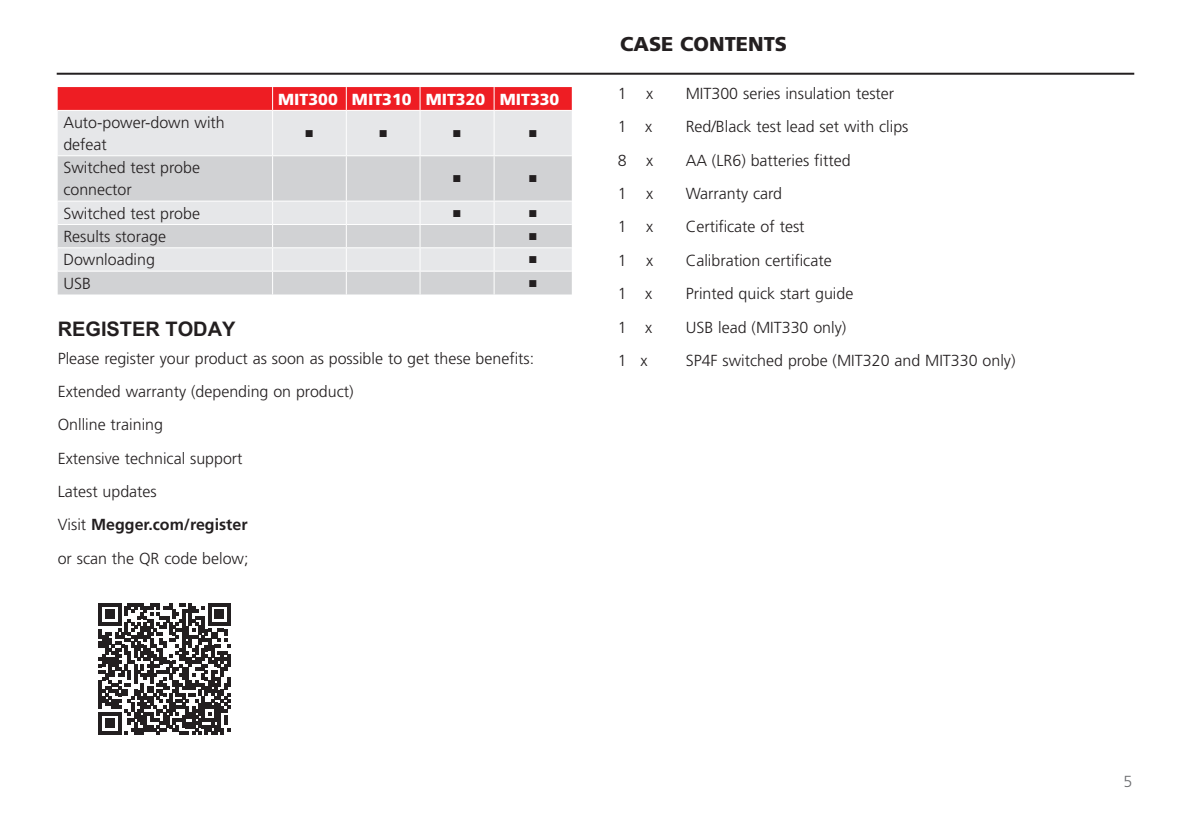
<style>
.page{position:relative;width:1191px;height:828px;background:#fff}
.page>*{position:absolute;margin:0;border:0;box-sizing:border-box;transform-origin:0 0}
.t1{font:700 20px "Arial Unicode MS";color:#231f20}
.t2{font:900 20px "Frutiger LT Pro";color:#231f20}
.t3{font:300 16px/33.4px "Frutiger LT Pro";color:#231f20}
.t4{font:900 16px "Frutiger LT Pro";color:#fff}
.t5{font:300 16px "Frutiger LT Pro";color:#6c6d70}
.t6{font:10px "Zapf Dingbats ITC";color:#231f20}
.s1{font-weight:700}
</style>
<div class="page">
<hr style="left:57px;top:73px;width:1077px;height:2px;background:#231f20">
<div style="left:58px;top:111px;width:514px;height:44px;background:#e6e7e9"></div>
<svg style="left:58px;top:156px;width:514px;height:138px;background:#d8d9db"></svg>
<svg style="left:58px;top:87px;width:514px;height:23px;background:#ee2026"></svg>
<hr style="left:272px;top:111px;width:1px;height:44px;background:#fff">
<hr style="left:346px;top:111px;width:1px;height:44px;background:#fff">
<hr style="left:419px;top:111px;width:1px;height:44px;background:#fff">
<hr style="left:493px;top:111px;width:1px;height:44px;background:#fff">
<hr style="left:272px;top:156px;width:1px;height:45px;background:#fff">
<hr style="left:346px;top:156px;width:1px;height:45px;background:#fff">
<hr style="left:419px;top:156px;width:1px;height:45px;background:#fff">
<hr style="left:493px;top:156px;width:1px;height:45px;background:#fff">
<hr style="left:58px;top:201px;width:214px;height:1px;background:#fff">
<hr style="left:272px;top:201px;width:74px;height:1px;background:#fff">
<hr style="left:346px;top:201px;width:74px;height:1px;background:#fff">
<hr style="left:420px;top:201px;width:74px;height:1px;background:#fff">
<hr style="left:494px;top:201px;width:78px;height:1px;background:#fff">
<hr style="left:58px;top:224px;width:214px;height:1px;background:#fff">
<hr style="left:272px;top:224px;width:74px;height:1px;background:#fff">
<hr style="left:346px;top:224px;width:74px;height:1px;background:#fff">
<hr style="left:420px;top:224px;width:74px;height:1px;background:#fff">
<hr style="left:494px;top:224px;width:78px;height:1px;background:#fff">
<hr style="left:58px;top:247px;width:214px;height:1px;background:#fff">
<hr style="left:272px;top:247px;width:74px;height:1px;background:#fff">
<hr style="left:346px;top:247px;width:74px;height:1px;background:#fff">
<hr style="left:420px;top:247px;width:74px;height:1px;background:#fff">
<hr style="left:494px;top:247px;width:78px;height:1px;background:#fff">
<hr style="left:58px;top:271px;width:214px;height:1px;background:#fff">
<hr style="left:272px;top:271px;width:74px;height:1px;background:#fff">
<svg style="left:272px;top:202px;width:1px;height:92px"></svg>
<hr style="left:346px;top:271px;width:74px;height:1px;background:#fff">
<svg style="left:346px;top:202px;width:1px;height:92px"></svg>
<hr style="left:420px;top:271px;width:74px;height:1px;background:#fff">
<svg style="left:419px;top:202px;width:1px;height:92px"></svg>
<hr style="left:494px;top:271px;width:78px;height:1px;background:#fff">
<svg style="left:493px;top:202px;width:1px;height:92px"></svg>
<svg style="left:99px;top:603px;width:131px;height:131px"></svg>
<p class="t3" style="left:63px;top:112px;width:163px;line-height:22px">Auto-power-down with defeat</p>
<p class="t3" style="left:63px;top:157px;width:138px;line-height:22px">Switched test probe connector</p>
<p class="t4" style="left:278px;top:89px;width:283px">MIT300 MIT310 MIT320 MIT330</p>
<p class="t6" style="left:306px;top:129px;width:9px">■</p>
<p class="t6" style="left:379px;top:129px;width:9px">■</p>
<p class="t6" style="left:453px;top:129px;width:9px">■</p>
<p class="t6" style="left:529px;top:129px;width:9px">■</p>
<p class="t6" style="left:453px;top:174px;width:9px">■</p>
<p class="t6" style="left:529px;top:174px;width:9px">■</p>
<p class="t3" style="left:63px;top:197px;width:138px">Switched test probe</p>
<p class="t6" style="left:453px;top:208px;width:9px">■</p>
<p class="t6" style="left:529px;top:208px;width:9px">■</p>
<p class="t3" style="left:63px;top:220px;width:104px">Results storage</p>
<p class="t6" style="left:529px;top:232px;width:9px">■</p>
<p class="t3" style="left:63px;top:243px;width:93px">Downloading</p>
<p class="t6" style="left:529px;top:255px;width:9px">■</p>
<p class="t3" style="left:63px;top:267px;width:29px">USB</p>
<p class="t6" style="left:529px;top:278px;width:9px">■</p>
<p class="t1" style="left:58px;top:314px;width:179px">REGISTER TODAY</p>
<p class="t3" style="left:58px;top:341px;width:478px">Please register your product as soon as possible to get these benefits:<br>Extended warranty (depending on product)<br>Onlline training<br>Extensive technical support<br>Latest updates<br>Visit <span class="s1">Megger.com/register<br></span>or scan the QR code below;</p>
<p class="t2" style="left:620px;top:32px;width:168px">CASE CONTENTS</p>
<p class="t3" style="left:617px;top:77px;width:37px">1 x</p>
<p class="t3" style="left:685px;top:77px;width:210px">MIT300 series insulation tester</p>
<p class="t3" style="left:617px;top:110px;width:36px">1 x</p>
<p class="t3" style="left:685px;top:110px;width:224px">Red/Black test lead set with clips</p>
<p class="t3" style="left:617px;top:144px;width:37px">8 x</p>
<p class="t3" style="left:685px;top:144px;width:166px">AA (LR6) batteries fitted</p>
<p class="t3" style="left:617px;top:177px;width:37px">1 x</p>
<p class="t3" style="left:685px;top:177px;width:98px">Warranty card</p>
<p class="t3" style="left:617px;top:210px;width:37px">1 x</p>
<p class="t3" style="left:685px;top:210px;width:120px">Certificate of test</p>
<p class="t3" style="left:617px;top:244px;width:37px">1 x</p>
<p class="t3" style="left:685px;top:244px;width:147px">Calibration certificate</p>
<p class="t3" style="left:617px;top:277px;width:36px">1 x</p>
<p class="t3" style="left:685px;top:277px;width:169px">Printed quick start guide</p>
<p class="t3" style="left:617px;top:310px;width:36px">1 x</p>
<p class="t3" style="left:685px;top:310px;width:162px">USB lead (MIT330 only)</p>
<p class="t3" style="left:617px;top:344px;width:31px">1 x</p>
<p class="t3" style="left:685px;top:344px;width:331px">SP4F switched probe (MIT320 and MIT330 only)</p>
<p class="t5" style="left:1123px;top:772px;width:10px">5</p>
</div>
